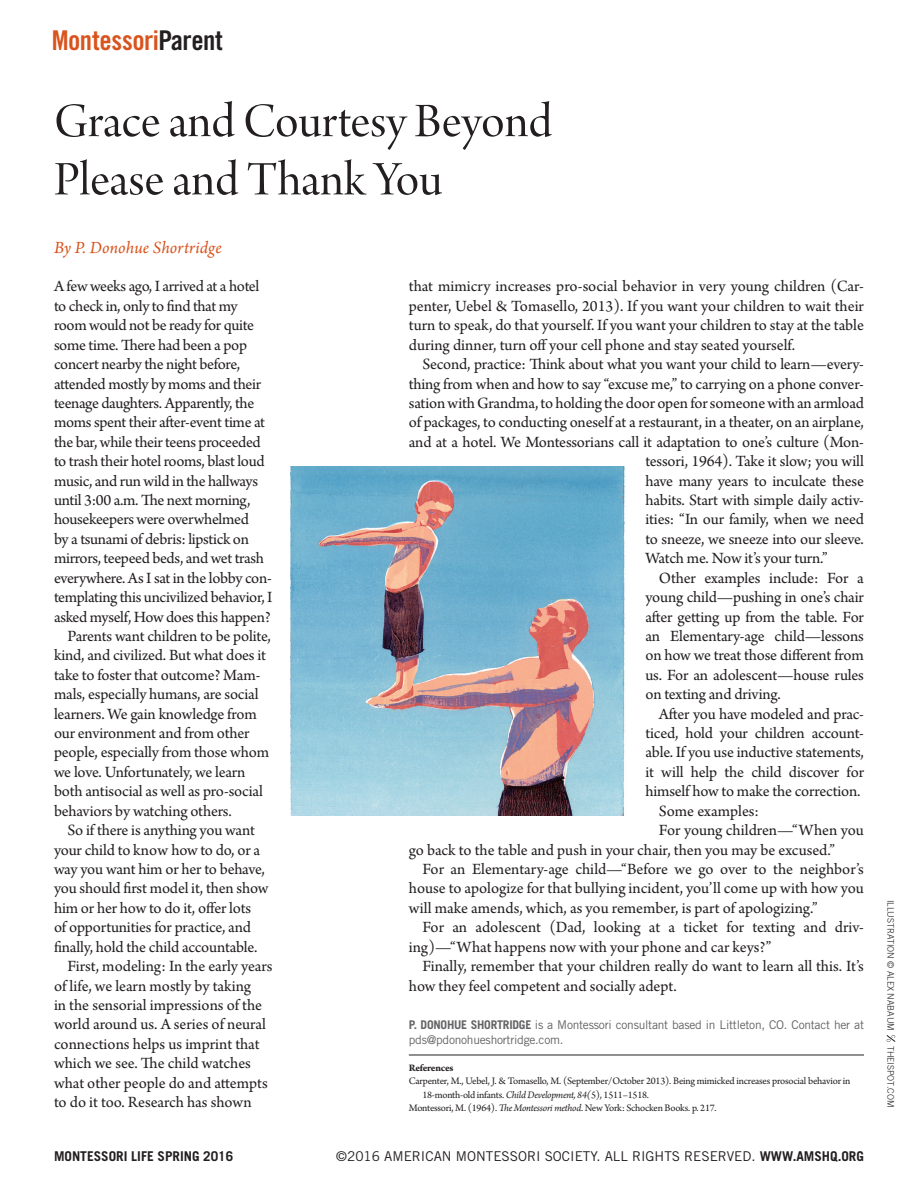
<style>
.page{position:relative;width:918px;height:1188px;background:#fff}
.page>*{position:absolute;margin:0;border:0;box-sizing:border-box;transform-origin:0 0}
.Department_Head{font:51px/58.2px "Arno Pro Display";color:#231f20}
.t1{font:27.3px "Trade Gothic Bold Cond Twenty";letter-spacing:-.015em;color:#d9531c}
.Author_Byline__Chang{font:italic 18px "Arno Pro";letter-spacing:.005em;color:#d9531c}
.Body-Arno{font:16.5px/19.4px "Arno Pro";letter-spacing:-.01em;color:#231f20}
.Body_First-Arno{font:16.5px/19.4px "Arno Pro";color:#231f20;text-align:justify}
.t2{font:13.5px "Trade Gothic";color:#231f20}
.t3{font:700 13.5px "Trade Gothic";color:#231f20}
.Author_Credit{font:12px/14.7px "Trade Gothic";letter-spacing:-.02em;color:#636366}
.Reference_Body{font:10.5px/13.5px "Arno Pro";letter-spacing:-.02em;color:#231f20}
.Reference_Head{font:700 10.5px "Arno Pro";letter-spacing:-.025em;color:#231f20}
.Photo___Illustration{font:300 9px "Trade Gothic";color:#231f20}
.s1{color:#231f20}
.s2{font-weight:700}
.s3{font-style:italic}
</style>
<div class="page">
<hr style="left:409px;top:1055px;width:455px;height:1px;background:#231f20">
<img style="left:291px;top:466px;width:334px;height:350px">
<svg style="left:886px;top:1035px;width:10px;height:7px"></svg>
<p class="t1" style="left:52px;top:24px;width:173px">Montessori<span class="s1">Parent</span></p>
<p class="Department_Head" style="left:54px;top:95px;width:500px">Grace and Courtesy Beyond<br>Please and Thank You</p>
<p class="Author_Byline__Chang" style="left:54px;top:237px;width:169px">By P. Donohue Shortridge</p>
<p class="Body-Arno" style="left:54px;top:278px;width:220px">A few weeks ago, I arrived at a hotel to check in, only to find that my room would not be ready for quite some time. There had been a pop concert nearby the night before, attended mostly by moms and their teenage daughters. Apparently, the moms spent their after-event time at the bar, while their teens proceeded to trash their hotel rooms, blast loud music, and run wild in the hallways until 3:00 a.m. The next morning, housekeepers were overwhelmed<br>by a tsunami of debris: lipstick on mirrors, teepeed beds, and wet trash everywhere. As I sat in the lobby con&shy;templating this uncivilized behavior, I asked myself, How does this happen?</p>
<p class="Body-Arno" style="left:54px;top:627px;width:218px;text-indent:14px">Parents want children to be polite, kind, and civilized. But what does it take to foster that outcome? Mam&shy;mals, especially humans, are social learners. We gain knowledge from our environment and from other people, especially from those whom we love. Unfortunately, we learn both antisocial as well as pro-social behaviors by watching others.</p>
<p class="Body-Arno" style="left:54px;top:821px;width:216px;text-indent:14px">So if there is anything you want your child to know how to do, or a way you want him or her to behave, you should first model it, then show him or her how to do it, offer lots<br>of opportunities for practice, and finally, hold the child accountable.</p>
<p class="Body-Arno" style="left:54px;top:957px;width:220px;text-indent:14px">First, modeling: In the early years of life, we learn mostly by taking<br>in the sensorial impressions of the world around us. A series of neural connections helps us imprint that which we see. The child watches what other people do and attempts to do it too. Research has shown</p>
<p class="Body_First-Arno" style="left:409px;top:278px;width:457px">that mimicry increases pro-social behavior in very young children (Car&shy;penter, Uebel &amp; Tomasello, 2013). If you want your children to wait their turn to speak, do that yourself. If you want your children to stay at the table during dinner, turn off your cell phone and stay seated yourself.</p>
<p class="Body-Arno" style="left:422px;top:355px;width:443px">Second, practice: Think about what you want your child to learn—every-</p>
<p class="Body-Arno" style="left:409px;top:375px;width:457px">thing from when and how to say “excuse me,” to carrying on a phone conver-</p>
<p class="Body-Arno" style="left:409px;top:394px;width:457px">sation with Grandma, to holding the door open for someone with an armload</p>
<p class="Body-Arno" style="left:409px;top:414px;width:457px">of packages, to conducting oneself at a restaurant, in a theater, on an airplane,</p>
<p class="Body-Arno" style="left:409px;top:433px;width:457px">and at a hotel. We Montessorians call it adaptation to one’s culture (Mon-</p>
<p class="Body-Arno" style="left:645px;top:452px;width:220px">tessori, 1964). Take it slow; you will</p>
<p class="Body-Arno" style="left:645px;top:472px;width:220px">have many years to inculcate these</p>
<p class="Body-Arno" style="left:645px;top:491px;width:220px">habits. Start with simple daily activ-</p>
<p class="Body-Arno" style="left:645px;top:511px;width:220px">ities: “In our family, when we need</p>
<p class="Body-Arno" style="left:645px;top:530px;width:220px">to sneeze, we sneeze into our sleeve.</p>
<p class="Body-Arno" style="left:645px;top:550px;width:184px">Watch me. Now it’s your turn.”</p>
<p class="Body-Arno" style="left:645px;top:569px;width:220px;text-align:justify;text-indent:14px">Other examples include: For a young child—pushing in one’s chair after getting up from the table. For an Elementary-age child—lessons on how we treat those different from us. For an adolescent—house rules on texting and driving.</p>
<p class="Body-Arno" style="left:645px;top:705px;width:220px;text-align:justify;text-indent:14px">After you have modeled and prac&shy;ticed, hold your children account&shy;able. If you use inductive statements, it will help the child discover for himself how to make the correction.</p>
<p class="Body-Arno" style="left:659px;top:802px;width:102px">Some examples:</p>
<p class="Body-Arno" style="left:409px;top:821px;width:457px;text-indent:250px">For young children—“When you go back to the table and push in your chair, then you may be excused.”</p>
<p class="Body-Arno" style="left:409px;top:860px;width:457px;text-align:justify;text-indent:14px">For an Elementary-age child—“Before we go over to the neighbor’s house to apologize for that bullying incident, you’ll come up with how you will make amends, which, as you remember, is part of apologizing.”</p>
<p class="Body-Arno" style="left:409px;top:919px;width:457px;text-indent:14px">For an adolescent (Dad, looking at a ticket for texting and driv&shy;ing)—“What happens now with your phone and car keys?”</p>
<p class="Body-Arno" style="left:409px;top:957px;width:457px;text-indent:14px">Finally, remember that your children really do want to learn all this. It’s how they feel competent and socially adept.</p>
<p class="Author_Credit" style="left:409px;top:1017px;width:457px"><span class="s2">P. DONOHUE SHORTRIDGE</span> is a Montessori consultant based in Littleton, CO. Contact her at pds@pdonohueshortridge.com.</p>
<p class="Reference_Head" style="left:409px;top:1062px;width:46px">References</p>
<p class="Reference_Body" style="left:422px;top:1075px;width:430px;text-indent:-14px">Carpenter, M., Uebel, J. &amp; Tomasello, M. (September/October 2013). Being mimicked increases prosocial behavior in<br>18-month-old infants. <span class="s3">Child Development, 84(</span>5), 1511–1518.</p>
<p class="Reference_Body" style="left:409px;top:1102px;width:309px">Montessori, M. (1964). <span class="s3">The Montessori method</span>. New York: Schocken Books. p. 217.</p>
<p class="t3" style="left:54px;top:1148px;width:181px">MONTESSORI LIFE SPRING 2016</p>
<p class="t2" style="left:336px;top:1148px;width:529px">©2016 AMERICAN MONTESSORI SOCIETY. ALL RIGHTS RESERVED. <span class="s2">WWW.AMSHQ.ORG</span></p>
<p class="Photo___Illustration" style="left:896px;top:900px;width:132px;rotate:90deg">ILLUSTRATION © ALEX NABAUM</p>
<p class="Photo___Illustration" style="left:896px;top:1046px;width:63px;rotate:90deg">THEISPOT.COM</p>
</div>
